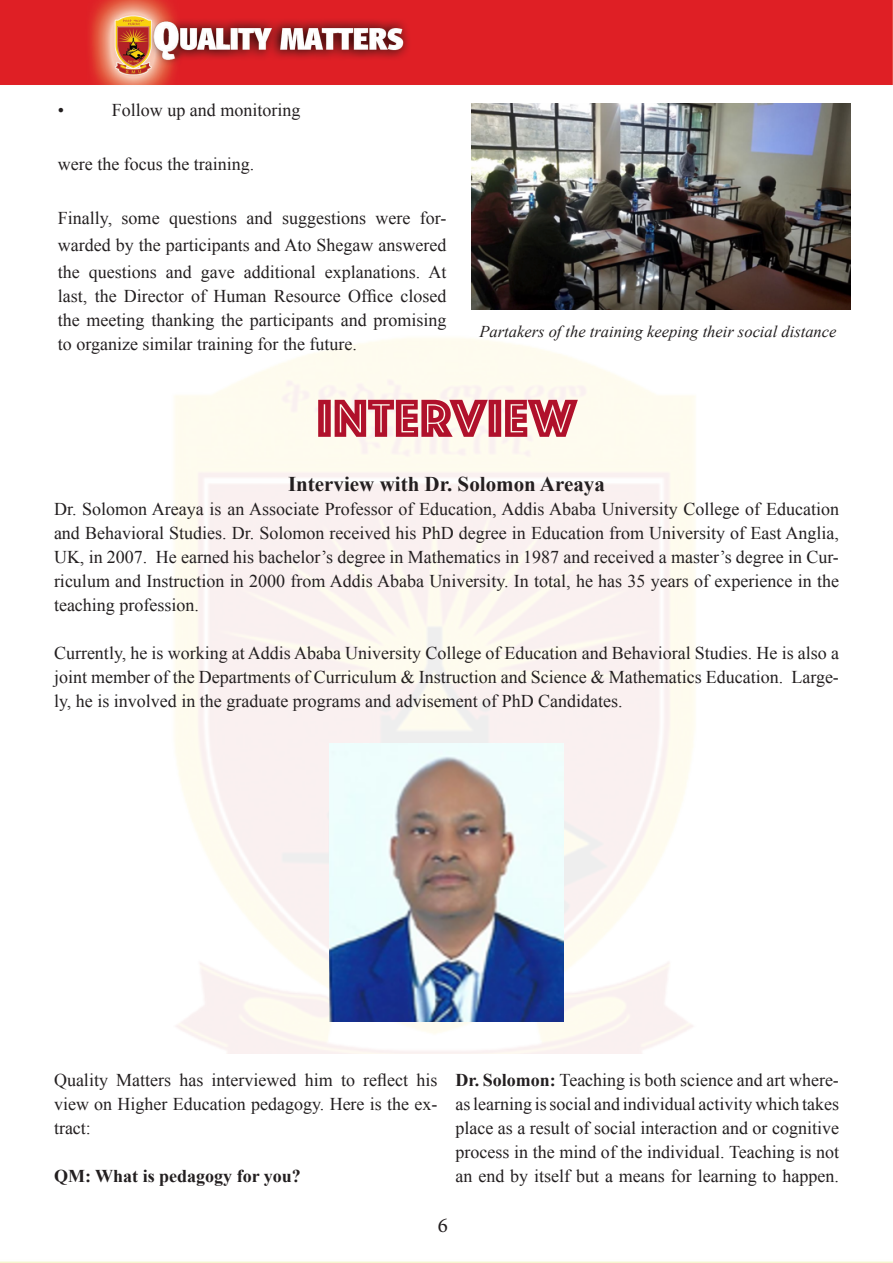
<style>
.page{position:relative;width:893px;height:1263px;background:#fff}
.page>*{position:absolute;margin:0;border:0;box-sizing:border-box;transform-origin:0 0}
.t1{font:55.5px "Phosphate Inline";color:#b0112b}
.t2{font:700 21px "Times New Roman";color:#231f20}
.t3{font:21px "Minion Pro";color:#231f20}
.t4{font:18px/24px "Times New Roman";color:#231f20;text-align:justify}
.t5{font:700 18px "Times New Roman";color:#231f20}
.t6{font:italic 16.5px "Times New Roman";color:#231f20}
.s1{font-weight:700}
</style>
<div class="page">
<img style="left:0;top:0;width:893px;height:1263px">
<img style="left:159px;top:326px;width:557px;height:727px">
<img style="left:472px;top:104px;width:378px;height:205px">
<img style="left:329px;top:744px;width:235px;height:277px">
<p class="t4" style="left:58px;top:98px;width:8px">•</p>
<p class="t4" style="left:112px;top:98px;width:190px">Follow up and monitoring</p>
<p class="t4" style="left:58px;top:152px;width:198px">were the focus the training.</p>
<p class="t4" style="left:58px;top:205px;width:390px;line-height:27px">Finally, some questions and suggestions were for&shy;warded by the participants and Ato Shegaw answered the questions and gave additional explanations. At</p>
<p class="t4" style="left:58px;top:284px;width:390px">last, the Director of Human Resource Office closed the meeting thanking the participants and promising to organize similar training for the future.</p>
<p class="t6" style="left:479px;top:320px;width:359px">Partakers of the training keeping their social distance</p>
<p class="t1" style="left:316px;top:379px;width:262px">INTERVIEW</p>
<p class="t2" style="left:288px;top:469px;width:318px">Interview with Dr. Solomon Areaya</p>
<p class="t4" style="left:54px;top:496px;width:786px">Dr. Solomon Areaya is an Associate Professor of Education, Addis Ababa University College of Education and Behavioral Studies. Dr. Solomon received his PhD degree in Education from University of East Anglia, UK, in 2007. He earned his bachelor’s degree in Mathematics in 1987 and received a master’s degree in Cur&shy;riculum and Instruction in 2000 from Addis Ababa University. In total, he has 35 years of experience in the teaching profession.</p>
<p class="t4" style="left:54px;top:640px;width:786px">Currently, he is working at Addis Ababa University College of Education and Behavioral Studies. He is also a joint member of the Departments of Curriculum &amp; Instruction and Science &amp; Mathematics Education. Large&shy;ly, he is involved in the graduate programs and advisement of PhD Candidates.</p>
<p class="t4" style="left:54px;top:1067px;width:385px">Quality Matters has interviewed him to reflect his view on Higher Education pedagogy. Here is the ex&shy;tract:</p>
<p class="t5" style="left:54px;top:1163px;width:248px">QM: What is pedagogy for you?</p>
<p class="t4" style="left:455px;top:1067px;width:385px"><span class="s1">Dr. Solomon:</span> Teaching is both science and art where&shy;as learning is social and individual activity which takes place as a result of social interaction and or cognitive process in the mind of the individual. Teaching is not an end by itself but a means for learning to happen.</p>
<p class="t3" style="left:438px;top:1212px;width:12px">6</p>
</div>
